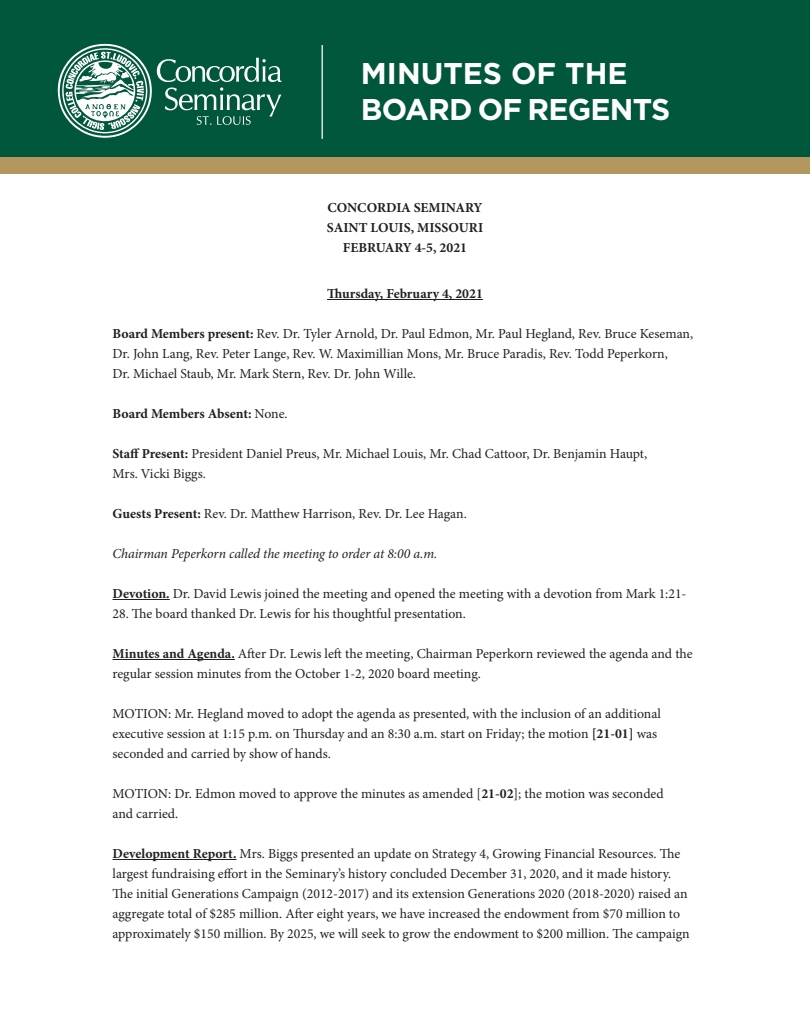
<style>
.page{position:relative;width:810px;height:1035px;background:#fff}
.page>*{position:absolute;margin:0;border:0;box-sizing:border-box;transform-origin:0 0}
.t1{font:700 30px/36px "Gotham HTF";letter-spacing:-.025em;color:#fff}
.t2{font:13.75px/20px "Minion Pro";color:#231f20}
.t3{font:700 13.75px "Minion Pro";color:#231f20}
.t4{font:italic 13.75px "Minion Pro";letter-spacing:-.005em;color:#231f20}
.s1{font-weight:700}
.s2{font-weight:400}
</style>
<div class="page">
<div style="left:0;top:0;width:810px;height:159px;background:#00573c"></div>
<div style="left:0;top:158px;width:810px;height:16px;background:#b3975e"></div>
<svg style="left:58px;top:44px;width:224px;height:94px"></svg>
<hr style="left:322px;top:45px;width:1px;height:94px;background:#fff">
<hr style="left:327px;top:299px;width:156px;height:1px;background:#231f20">
<hr style="left:112px;top:599px;width:58px;height:1px;background:#231f20">
<hr style="left:112px;top:659px;width:123px;height:1px;background:#231f20">
<hr style="left:112px;top:859px;width:125px;height:1px;background:#231f20">
<h1 class="t1" style="left:361px;top:54px;width:311px">MINUTES OF THE<br>BOARD OF REGENTS</h1>
<p class="t3" style="left:327px;top:198px;width:157px">CONCORDIA SEMINARY</p>
<p class="t3" style="left:327px;top:218px;width:158px">SAINT LOUIS, MISSOURI</p>
<p class="t3" style="left:343px;top:238px;width:126px">FEBRUARY 4-5, 2021</p>
<p class="t3" style="left:327px;top:284px;width:157px">Thursday, February 4, 2021</p>
<p class="t2" style="left:112px;top:324px;width:582px"><span class="s1">Board Members present:</span> Rev. Dr. Tyler Arnold, Dr. Paul Edmon, Mr. Paul Hegland, Rev. Bruce Keseman,<br>Dr. John Lang, Rev. Peter Lange, Rev. W. Maximillian Mons, Mr. Bruce Paradis, Rev. Todd Peperkorn,<br>Dr. Michael Staub, Mr. Mark Stern, Rev. Dr. John Wille.</p>
<p class="t3" style="left:112px;top:404px;width:177px">Board Members Absent: <span class="s2">None.</span></p>
<p class="t2" style="left:112px;top:444px;width:536px"><span class="s1">Staff Present:</span> President Daniel Preus, Mr. Michael Louis, Mr. Chad Cattoor, Dr. Benjamin Haupt,<br>Mrs. Vicki Biggs.</p>
<p class="t2" style="left:112px;top:504px;width:356px"><span class="s1">Guests Present:</span> Rev. Dr. Matthew Harrison, Rev. Dr. Lee Hagan.</p>
<p class="t4" style="left:112px;top:544px;width:326px">Chairman Peperkorn called the meeting to order at 8:00 a.m.</p>
<p class="t2" style="left:112px;top:584px;width:576px"><span class="s1">Devotion.</span> Dr. David Lewis joined the meeting and opened the meeting with a devotion from Mark 1:21-</p>
<p class="t2" style="left:112px;top:604px;width:355px">28. The board thanked Dr. Lewis for his thoughtful presentation.</p>
<p class="t2" style="left:112px;top:644px;width:582px"><span class="s1">Minutes and Agenda.</span> After Dr. Lewis left the meeting, Chairman Peperkorn reviewed the agenda and the regular session minutes from the October 1-2, 2020 board meeting.</p>
<p class="t2" style="left:112px;top:704px;width:550px">MOTION: Mr. Hegland moved to adopt the agenda as presented, with the inclusion of an additional executive session at 1:15 p.m. on Thursday and an 8:30 a.m. start on Friday; the motion <span class="s1">[21-01]</span> was seconded and carried by show of hands.</p>
<p class="t2" style="left:112px;top:784px;width:553px">MOTION: Dr. Edmon moved to approve the minutes as amended [<span class="s1">21-02</span>]; the motion was seconded and carried.</p>
<p class="t2" style="left:112px;top:844px;width:579px"><span class="s1">Development Report.</span> Mrs. Biggs presented an update on Strategy 4, Growing Financial Resources. The largest fundraising effort in the Seminary’s history concluded December 31, 2020, and it made history.<br>The initial Generations Campaign (2012-2017) and its extension Generations 2020 (2018-2020) raised an aggregate total of $285 million. After eight years, we have increased the endowment from $70 million to approximately $150 million. By 2025, we will seek to grow the endowment to $200 million. The campaign</p>
</div>
